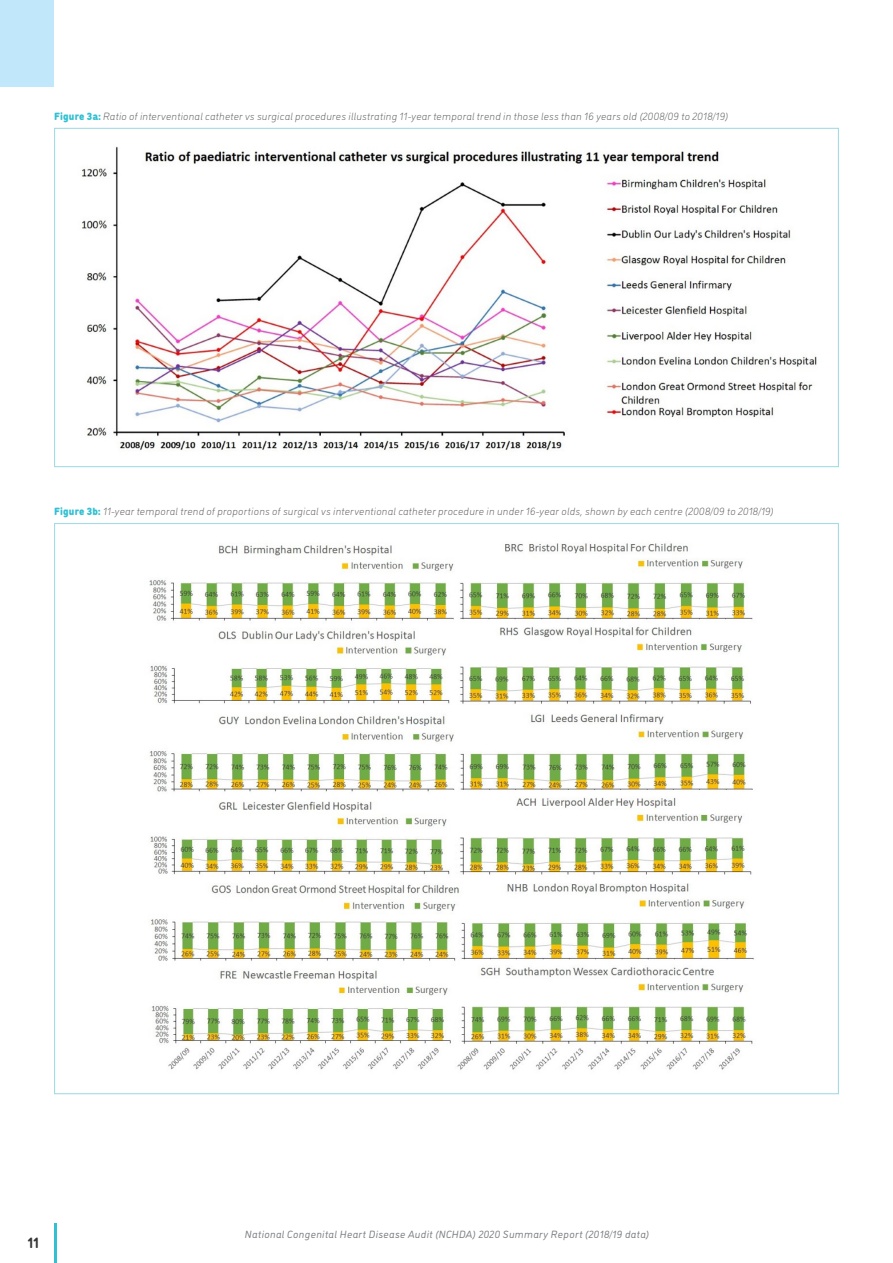
<style>
.page{position:relative;width:893px;height:1263px;background:#fff}
.page>*{position:absolute;margin:0;border:0;box-sizing:border-box;transform-origin:0 0}
.t1{font:700 15px "DI Nosaur";color:#363536}
.Figures{font:italic 300 10.5px "DI Nosaur";letter-spacing:.02em;color:#646467}
.t2{font:italic 10.5px "DI Nosaur";letter-spacing:.035em;color:#7c7e81}
.s1{font-weight:900;font-style:normal;color:#32c0d2}
</style>
<div class="page">
<hr style="left:54px;top:1224px;width:2px;height:39px;background:#32c0d2">
<div style="left:0;top:0;width:54px;height:87px;background:#c1e8fa"></div>
<img style="left:81px;top:146px;width:736px;height:305px">
<img style="left:149px;top:543px;width:605px;height:527px">
<p class="Figures" style="left:54px;top:109px;width:676px"><span class="s1">Figure 3a:</span> Ratio of interventional catheter vs surgical procedures illustrating 11-year temporal trend in those less than 16 years old (2008/09 to 2018/19)</p>
<p class="Figures" style="left:54px;top:504px;width:721px"><span class="s1">Figure 3b:</span> 11-year temporal trend of proportions of surgical vs interventional catheter procedure in under 16-year olds, shown by each centre (2008/09 to 2018/19)</p>
<h1 class="t1" style="left:27px;top:1231px;width:13px">11</h1>
<p class="t2" style="left:245px;top:1227px;width:406px">National Congenital Heart Disease Audit (NCHDA) 2020 Summary Report (2018/19 data)</p>
</div>
